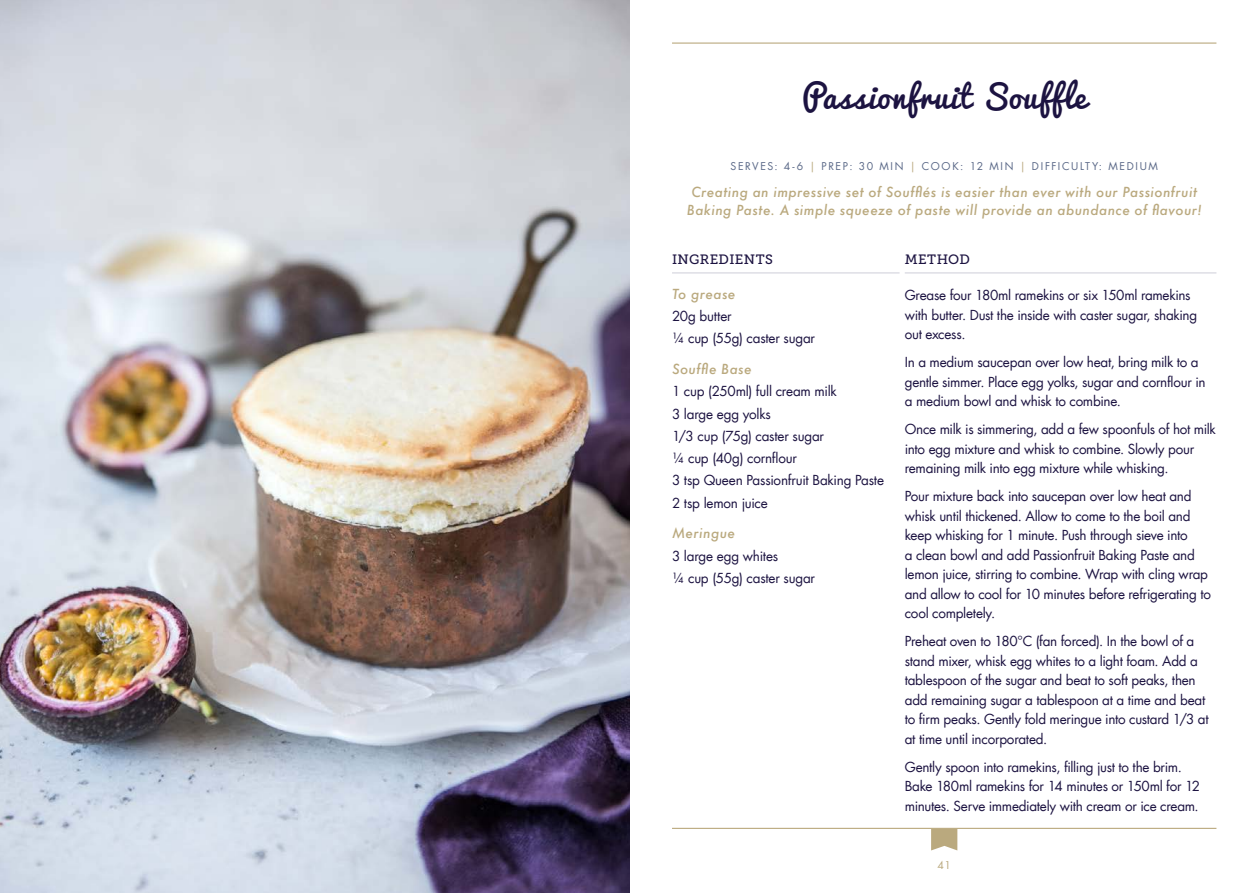
<style>
.page{position:relative;width:1259px;height:893px;background:#fff}
.page>*{position:absolute;margin:0;border:0;box-sizing:border-box;transform-origin:0 0}
.t1{font:31.5px "Pacifico";letter-spacing:.035em;color:#1c1341}
.t2{font:13.5px/19.5px "Futura LT";letter-spacing:-.02em;color:#1c1341}
.t3{font:italic 500 13.5px/18px "Futura";letter-spacing:.03em;color:#baa97e;text-align:center}
.t4{font:13.5px "Museo Slab 500";letter-spacing:.03em;color:#1c1341}
.t5{font:10.5px "Futura LT";letter-spacing:.155em;color:#5b6988}
.t6{font:10.5px "Futura LT";color:#baa97e}
.s1{color:#baa97e}
</style>
<div class="page">
<hr style="left:672px;top:828px;width:544px;height:1px;background:#baa97e">
<svg style="left:931px;top:829px;width:26px;height:21px"></svg>
<hr style="left:672px;top:43px;width:544px;height:1px;background:#baa97e">
<img style="left:0;top:0;width:629px;height:893px">
<hr style="left:672px;top:272px;width:227px;height:1px;background:#d3d3dc">
<hr style="left:904px;top:272px;width:312px;height:1px;background:#d3d3dc">
<h1 class="t1" style="left:802px;top:79px;width:286px">Passionfruit Souffle</h1>
<p class="t5" style="left:730px;top:160px;width:429px">SERVES: 4-6 <span class="s1">|</span> PREP: 30 MIN <span class="s1">|</span> COOK: 12 MIN <span class="s1">|</span> DIFFICULTY: MEDIUM</p>
<p class="t3" style="left:687px;top:182px;width:516px">Creating an impressive set of Soufflés is easier than ever with our Passionfruit<br>Baking Paste. A simple squeeze of paste will provide an abundance of flavour!</p>
<p class="t4" style="left:672px;top:252px;width:102px">INGREDIENTS</p>
<p class="t3" style="left:672px;top:285px;width:65px">To grease</p>
<p class="t2" style="left:672px;top:305px;width:145px;line-height:22.2px">20g butter<br>¼ cup (55g) caster sugar</p>
<p class="t3" style="left:672px;top:360px;width:81px">Souffle Base</p>
<p class="t2" style="left:672px;top:380px;width:213px;line-height:22.2px">1 cup (250ml) full cream milk<br>3 large egg yolks<br>1/3 cup (75g) caster sugar<br>¼ cup (40g) cornflour<br>3 tsp Queen Passionfruit Baking Paste<br>2 tsp lemon juice</p>
<p class="t3" style="left:672px;top:524px;width:65px">Meringue</p>
<p class="t2" style="left:672px;top:545px;width:145px;line-height:22.2px">3 large egg whites<br>¼ cup (55g) caster sugar</p>
<p class="t4" style="left:904px;top:252px;width:67px">METHOD</p>
<p class="t2" style="left:904px;top:286px;width:294px">Grease four 180ml ramekins or six 150ml ramekins with butter. Dust the inside with caster sugar, shaking out excess.</p>
<p class="t2" style="left:904px;top:353px;width:302px">In a medium saucepan over low heat, bring milk to a gentle simmer. Place egg yolks, sugar and cornflour in a medium bowl and whisk to combine.</p>
<p class="t2" style="left:904px;top:420px;width:313px">Once milk is simmering, add a few spoonfuls of hot milk into egg mixture and whisk to combine. Slowly pour remaining milk into egg mixture while whisking.</p>
<p class="t2" style="left:904px;top:487px;width:308px">Pour mixture back into saucepan over low heat and whisk until thickened. Allow to come to the boil and keep whisking for 1 minute. Push through sieve into<br>a clean bowl and add Passionfruit Baking Paste and lemon juice, stirring to combine. Wrap with cling wrap and allow to cool for 10 minutes before refrigerating to cool completely.</p>
<p class="t2" style="left:904px;top:632px;width:305px">Preheat oven to 180°C (fan forced). In the bowl of a stand mixer, whisk egg whites to a light foam. Add a tablespoon of the sugar and beat to soft peaks, then add remaining sugar a tablespoon at a time and beat to firm peaks. Gently fold meringue into custard 1/3 at at time until incorporated.</p>
<p class="t2" style="left:904px;top:757px;width:297px">Gently spoon into ramekins, filling just to the brim.<br>Bake 180ml ramekins for 14 minutes or 150ml for 12 minutes. Serve immediately with cream or ice cream.</p>
<p class="t6" style="left:937px;top:858px;width:15px">41</p>
</div>
